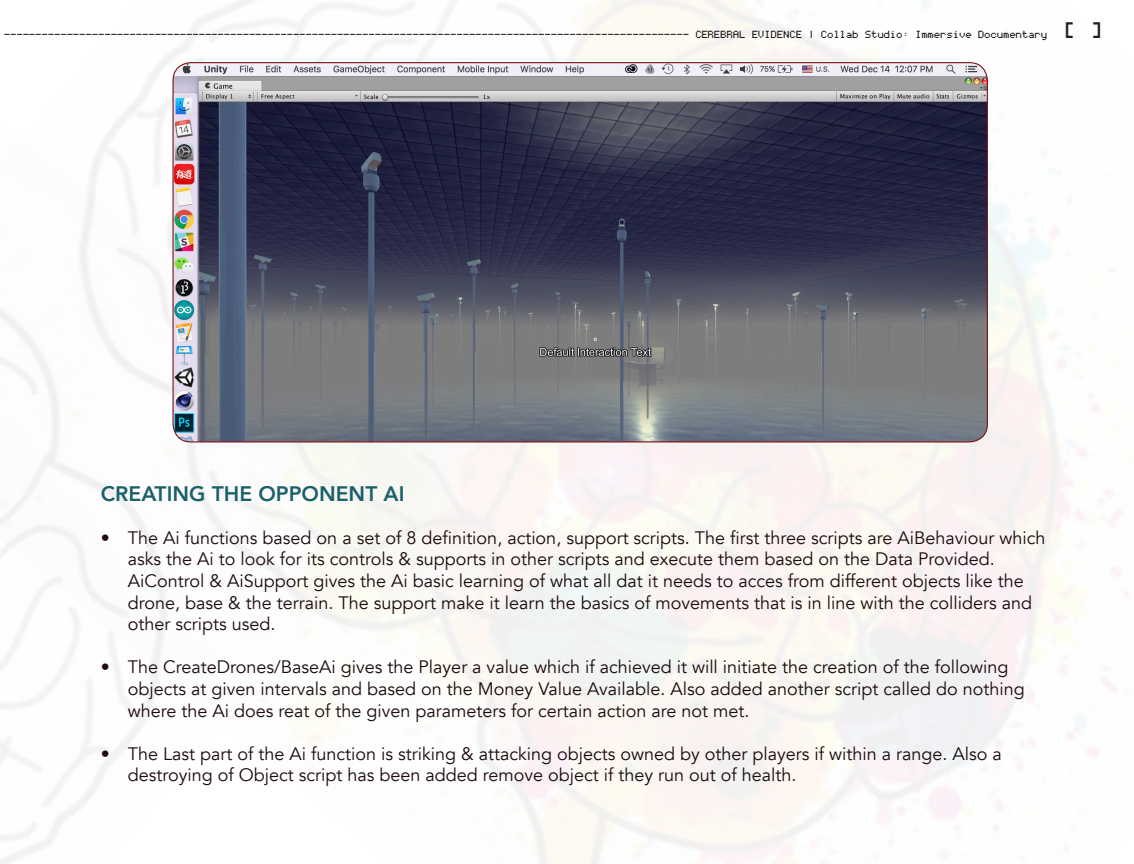
<style>
.page{position:relative;width:1134px;height:864px;background:#fff}
.page>*{position:absolute;margin:0;border:0;box-sizing:border-box;transform-origin:0 0}
.t1{font:800 21px "Avenir";color:#1c606b}
.t2{font:18px/21.6px "Avenir";color:#1c0a0c}
.t3{font:16.5px "Coder's Crux";color:#231f20}
.s1{font-size:36px}
</style>
<div class="page">
<img style="left:0;top:0;width:427px;height:864px">
<img style="left:173px;top:63px;width:814px;height:379px">
<p class="t3" style="left:4px;top:23px;width:1102px">------------------------------------------------------------------------------------------------------------- CEREBRAL EVIDENCE | Collab Studio: Immersive Documentary <span class="s1">[ ]</span></p>
<p class="t1" style="left:101px;top:477px;width:305px">CREATING THE OPPONENT AI</p>
<p class="t2" style="left:128px;top:527px;width:919px;text-indent:-27px">• The Ai functions based on a set of 8 definition, action, support scripts. The first three scripts are AiBehaviour which asks the Ai to look for its controls &amp; supports in other scripts and execute them based on the Data Provided.<br>AiControl &amp; AiSupport gives the Ai basic learning of what all dat it needs to acces from different objects like the drone, base &amp; the terrain. The support make it learn the basics of movements that is in line with the colliders and other scripts used.</p>
<p class="t2" style="left:128px;top:657px;width:898px;text-indent:-27px">• The CreateDrones/BaseAi gives the Player a value which if achieved it will initiate the creation of the following objects at given intervals and based on the Money Value Available. Also added another script called do nothing where the Ai does reat of the given parameters for certain action are not met.</p>
<p class="t2" style="left:128px;top:743px;width:875px;text-indent:-27px">• The Last part of the Ai function is striking &amp; attacking objects owned by other players if within a range. Also a destroying of Object script has been added remove object if they run out of health.</p>
</div>
